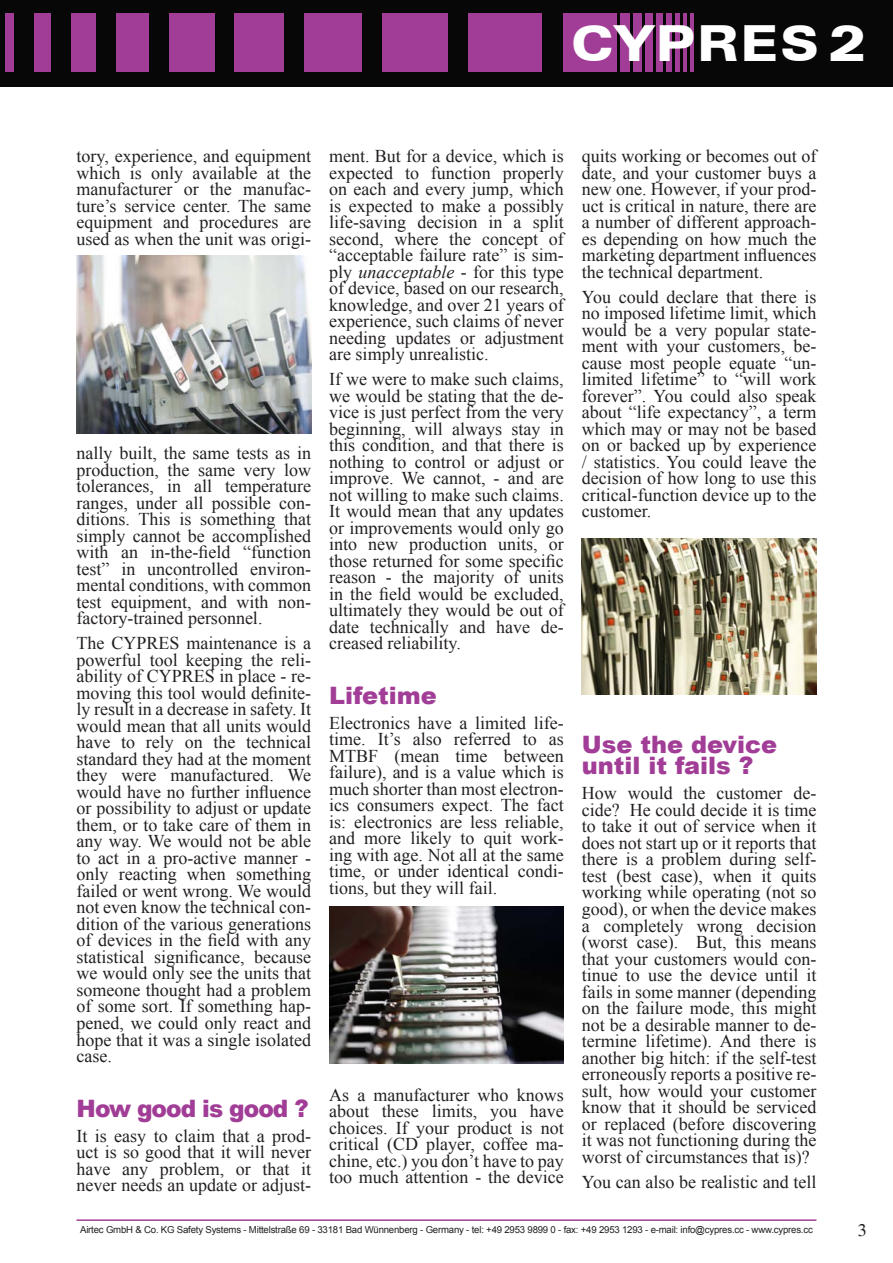
<style>
.page{position:relative;width:893px;height:1263px;background:#fff}
.page>*{position:absolute;margin:0;border:0;box-sizing:border-box;transform-origin:0 0}
.t1{font:900 expanded 49.8px "Zurich BT";letter-spacing:.05em;color:#fff}
.Überschrift1{font:900 24px/21px "Arial";color:#a13d96}
.Überschrift1-2{font:900 24px "Arial";letter-spacing:-.04em;color:#a13d96}
.t2{font:18px/16.5px "Times New Roman";color:#231f20;text-align:justify}
.t3{font:18px "Times";color:#231f20}
.t4{font:9.6px "Arial";letter-spacing:-.02em;color:#231f20}
.s1{font-style:italic}
</style>
<div class="page">
<hr style="left:77px;top:1219px;width:739px;height:2px;background:#a13d96">
<div style="left:0;top:0;width:893px;height:87px;background:#070707"></div>
<div style="left:469px;top:13px;width:73px;height:59px;background:#a13d96"></div>
<div style="left:382px;top:13px;width:66px;height:59px;background:#a13d96"></div>
<div style="left:304px;top:13px;width:58px;height:59px;background:#a13d96"></div>
<div style="left:235px;top:13px;width:49px;height:59px;background:#a13d96"></div>
<div style="left:169px;top:13px;width:45px;height:59px;background:#a13d96"></div>
<div style="left:116px;top:13px;width:33px;height:59px;background:#a13d96"></div>
<div style="left:71px;top:13px;width:24px;height:59px;background:#a13d96"></div>
<div style="left:34px;top:13px;width:16px;height:59px;background:#a13d96"></div>
<div style="left:5px;top:13px;width:8px;height:59px;background:#a13d96"></div>
<div style="left:563px;top:13px;width:53px;height:59px;background:#a13d96"></div>
<div style="left:645px;top:13px;width:7px;height:59px;background:#a13d96"></div>
<div style="left:656px;top:13px;width:6px;height:59px;background:#a13d96"></div>
<div style="left:666px;top:13px;width:5px;height:59px;background:#a13d96"></div>
<hr style="left:675px;top:13px;width:4px;height:59px;background:#a13d96">
<hr style="left:683px;top:13px;width:3px;height:59px;background:#a13d96">
<hr style="left:690px;top:13px;width:4px;height:59px;background:#a13d96">
<div style="left:633px;top:13px;width:8px;height:59px;background:#a13d96"></div>
<div style="left:620px;top:13px;width:9px;height:59px;background:#a13d96"></div>
<img style="left:329px;top:907px;width:235px;height:156px">
<img style="left:77px;top:256px;width:234px;height:177px">
<img style="left:582px;top:538px;width:234px;height:157px">
<h1 class="t1" style="left:571px;top:13px;width:297px">CYPRES 2</h1>
<p class="t2" style="left:77px;top:148px;width:236px">tory, experience, and equipment which is only available at the manufacturer or the manufac&shy;ture’s service center. The same equipment and procedures are used as when the unit was origi-</p>
<p class="t2" style="left:77px;top:445px;width:236px">nally built, the same tests as in production, the same very low tolerances, in all temperature ranges, under all possible con&shy;ditions. This is something that simply cannot be accomplished with an in-the-field “function test” in uncontrolled environ&shy;mental conditions, with common test equipment, and with non&shy;factory-trained personnel.</p>
<p class="t2" style="left:77px;top:635px;width:236px">The CYPRES maintenance is a powerful tool keeping the reli&shy;ability of CYPRES in place - re&shy;moving this tool would definite&shy;ly result in a decrease in safety. It would mean that all units would have to rely on the technical standard they had at the moment they were manufactured. We would have no further influence or possibility to adjust or update them, or to take care of them in any way. We would not be able to act in a pro-active manner - only reacting when something failed or went wrong. We would not even know the technical con&shy;dition of the various generations of devices in the field with any statistical significance, because we would only see the units that someone thought had a problem of some sort. If something hap&shy;pened, we could only react and hope that it was a single isolated case.</p>
<p class="Überschrift1-2" style="left:77px;top:1090px;width:234px">How good is good ?</p>
<p class="t2" style="left:77px;top:1127px;width:236px">It is easy to claim that a prod&shy;uct is so good that it will never have any problem, or that it never needs an update or adjust-</p>
<p class="t2" style="left:329px;top:148px;width:236px">ment. But for a device, which is expected to function properly on each and every jump, which is expected to make a possibly life-saving decision in a split second, where the concept of “acceptable failure rate” is sim&shy;ply <span class="s1">unacceptable</span> - for this type of device, based on our research, knowledge, and over 21 years of experience, such claims of never needing updates or adjustment are simply unrealistic.</p>
<p class="t2" style="left:329px;top:371px;width:236px">If we were to make such claims, we would be stating that the de&shy;vice is just perfect from the very beginning, will always stay in this condition, and that there is nothing to control or adjust or improve. We cannot, - and are not willing to make such claims.<br>It would mean that any updates or improvements would only go into new production units, or those returned for some specific reason - the majority of units in the field would be excluded, ultimately they would be out of date technically and have de&shy;creased reliability.</p>
<p class="Überschrift1" style="left:329px;top:684px;width:109px">Lifetime</p>
<p class="t2" style="left:329px;top:714px;width:236px">Electronics have a limited life&shy;time. It’s also referred to as MTBF (mean time between failure), and is a value which is much shorter than most electron&shy;ics consumers expect. The fact is: electronics are less reliable, and more likely to quit work&shy;ing with age. Not all at the same time, or under identical condi&shy;tions, but they will fail.</p>
<p class="t2" style="left:329px;top:1086px;width:236px">As a manufacturer who knows about these limits, you have choices. If your product is not critical (CD player, coffee ma&shy;chine, etc.) you don’t have to pay too much attention - the device</p>
<p class="t2" style="left:582px;top:148px;width:236px">quits working or becomes out of date, and your customer buys a new one. However, if your prod&shy;uct is critical in nature, there are a number of different approach&shy;es depending on how much the marketing department influences the technical department.</p>
<p class="t2" style="left:582px;top:288px;width:236px">You could declare that there is no imposed lifetime limit, which would be a very popular state&shy;ment with your customers, be&shy;cause most people equate “un&shy;limited lifetime” to “will work forever”. You could also speak about “life expectancy”, a term which may or may not be based on or backed up by experience / statistics. You could leave the decision of how long to use this critical-function device up to the customer.</p>
<p class="Überschrift1" style="left:582px;top:734px;width:197px">Use the device until it fails ?</p>
<p class="t2" style="left:582px;top:785px;width:236px">How would the customer de&shy;cide? He could decide it is time to take it out of service when it does not start up or it reports that there is a problem during self&shy;test (best case), when it quits working while operating (not so good), or when the device makes a completely wrong decision (worst case). But, this means that your customers would con&shy;tinue to use the device until it fails in some manner (depending on the failure mode, this might not be a desirable manner to de&shy;termine lifetime). And there is another big hitch: if the self-test erroneously reports a positive re&shy;sult, how would your customer know that it should be serviced or replaced (before discovering it was not functioning during the worst of circumstances that is)?</p>
<p class="t2" style="left:582px;top:1173px;width:236px">You can also be realistic and tell</p>
<p class="t4" style="left:80px;top:1223px;width:734px">Airtec GmbH &amp; Co. KG Safety Systems - Mittelstraße 69 - 33181 Bad Wünnenberg - Germany - tel: +49 2953 9899 0 - fax: +49 2953 1293 - e-mail: info@cypres.cc - www.cypres.cc</p>
<p class="t3" style="left:858px;top:1219px;width:10px">3</p>
</div>
